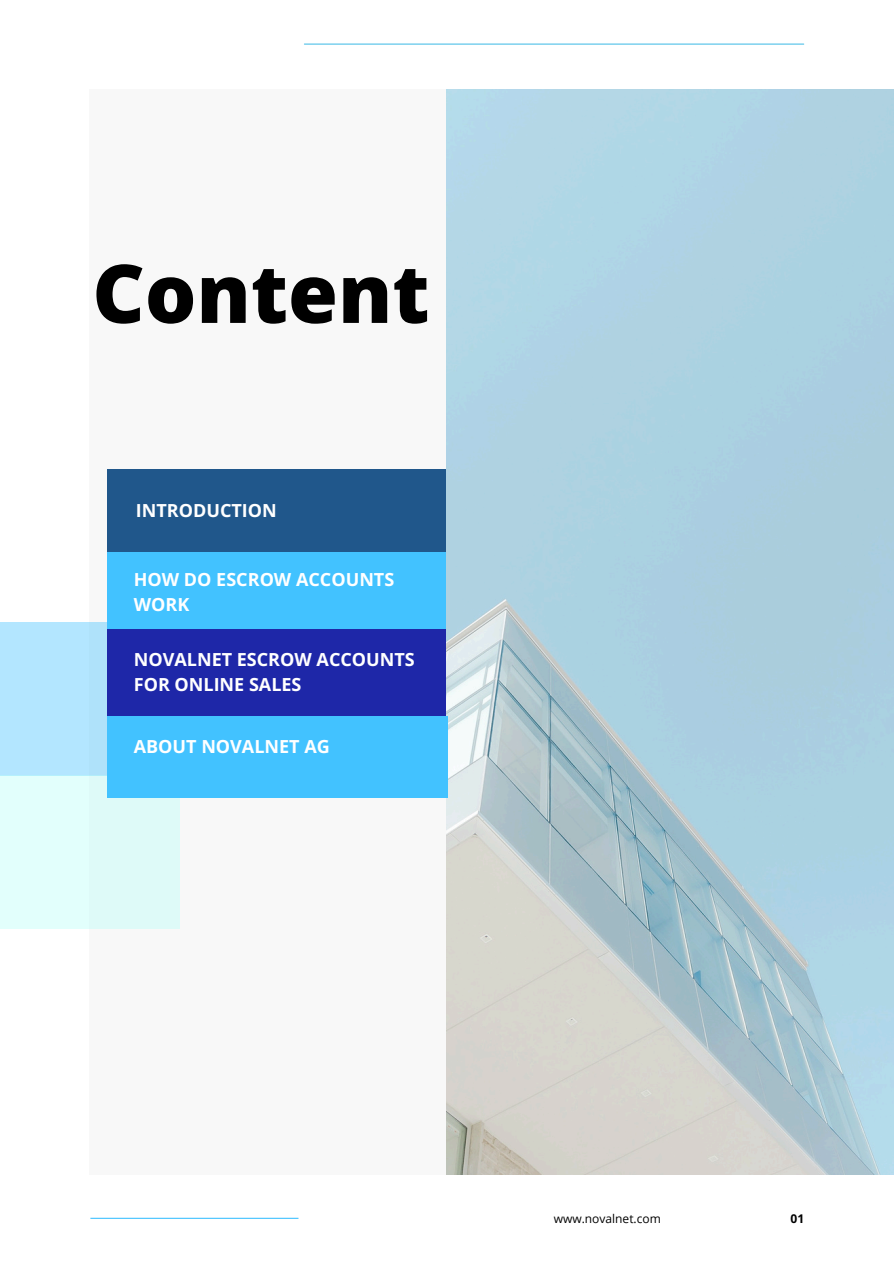
<style>
.page{position:relative;width:894px;height:1264px;background:#fff}
.page>*{position:absolute;margin:0;border:0;box-sizing:border-box;transform-origin:0 0}
.t1{font:800 81px "Open Sans";color:#000}
.t2{font:700 18px/24.8px "Open Sans";color:#fff}
.t3{font:12px "Open Sans";color:#000}
.t4{font:700 12px "Open Sans";color:#000}
</style>
<div class="page">
<div style="left:89px;top:89px;width:715px;height:1085px;background:#f8f8f8"></div>
<div style="left:0;top:622px;width:180px;height:153px;background:#b3e6ff"></div>
<div style="left:0;top:775px;width:179px;height:153px;background:#e2fffc"></div>
<hr style="left:90px;top:1217px;width:208px;height:1px;background:#42c2ff">
<div style="left:107px;top:551px;width:342px;height:82px;background:#42c2ff"></div>
<div style="left:107px;top:629px;width:342px;height:87px;background:#1e27a8"></div>
<div style="left:107px;top:469px;width:342px;height:82px;background:#20578b"></div>
<hr style="left:304px;top:44px;width:499px;height:1px;background:#4fc0e8">
<img style="left:446px;top:89px;width:447px;height:1085px">
<div style="left:107px;top:715px;width:340px;height:82px;background:#42c2ff"></div>
<h2 class="t1" style="left:92px;top:236px;width:338px">Content</h2>
<h2 class="t2" style="left:136px;top:497px;width:142px">INTRODUCTION</h2>
<h2 class="t2" style="left:134px;top:567px;width:262px">HOW DO ESCROW ACCOUNTS<br>WORK</h2>
<h2 class="t2" style="left:134px;top:647px;width:282px">NOVALNET ESCROW ACCOUNTS<br>FOR ONLINE SALES</h2>
<p class="t2" style="left:134px;top:733px;width:197px">ABOUT NOVALNET AG</p>
<p class="t3" style="left:553px;top:1209px;width:109px">www.novalnet.com</p>
<h1 class="t4" style="left:790px;top:1209px;width:15px">01</h1>
</div>
